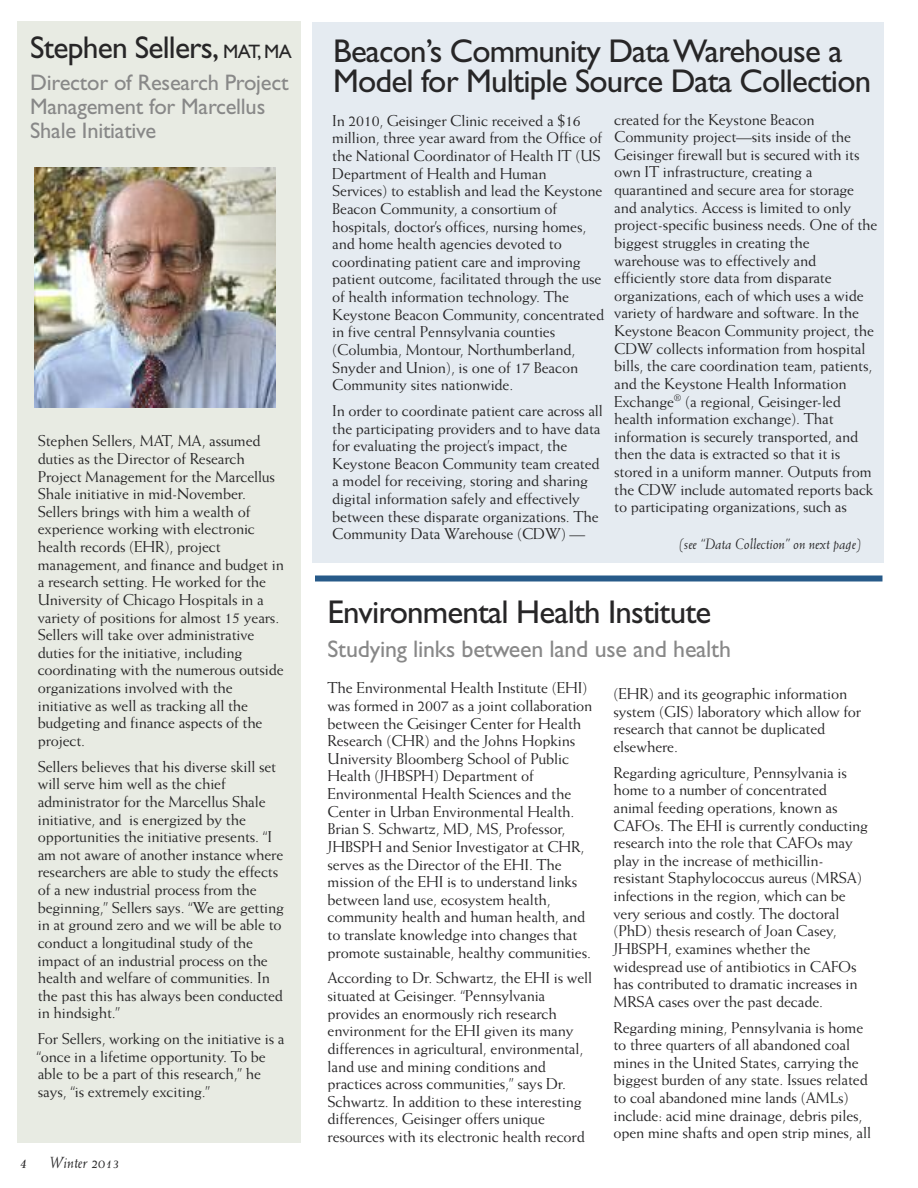
<style>
.page{position:relative;width:918px;height:1188px;background:#fff}
.page>*{position:absolute;margin:0;border:0;box-sizing:border-box;transform-origin:0 0}
.t1{font:33px/30px "Gill Sans";letter-spacing:-.025em;color:#272627}
.t2{font:31.5px "Gill Sans";letter-spacing:-.025em;color:#272627}
.t3{font:24px "Gill Sans";letter-spacing:-.01em;color:#888}
.t4{font:22.5px/24px "Gill Sans";letter-spacing:-.01em;color:#888}
.t5{font:italic 16.2px "Weiss";color:#272627}
.t6{font:15.75px/17.5px "Weiss";letter-spacing:-.01em;color:#272627}
.t7{font:italic 15px "Weiss";color:#272627}
.s1{font-size:19.5px}
.s2{font-size:18px}
</style>
<div class="page">
<div style="left:313px;top:22px;width:571px;height:541px;background:#e5ebf1"></div>
<div style="left:17px;top:22px;width:283px;height:1121px;background:#e8ebe3"></div>
<img style="left:35px;top:167px;width:240px;height:240px">
<div style="left:315px;top:576px;width:567px;height:6px;background:#275a89"></div>
<h2 class="t2" style="left:30px;top:35px;width:263px">Stephen Sellers, <span class="s1">MAT,MA</span></h2>
<h3 class="t4" style="left:30px;top:72px;width:260px">Director of Research Project<br>Management for Marcellus<br>Shale Initiative</h3>
<p class="t6" style="left:38px;top:433px;width:248px">Stephen Sellers, MAT, MA, assumed duties as the Director of Research Project Management for the Marcellus Shale initiative in mid-November.<br>Sellers brings with him a wealth of experience working with electronic health records (EHR), project management, and finance and budget in a research setting. He worked for the University of Chicago Hospitals in a variety of positions for almost 15 years.<br>Sellers will take over administrative duties for the initiative, including coordinating with the numerous outside organizations involved with the initiative as well as tracking all the budgeting and finance aspects of the project.</p>
<p class="t6" style="left:38px;top:759px;width:248px">Sellers believes that his diverse skill set will serve him well as the chief administrator for the Marcellus Shale initiative, and is energized by the opportunities the initiative presents. “I am not aware of another instance where researchers are able to study the effects of a new industrial process from the beginning,” Sellers says. “We are getting in at ground zero and we will be able to conduct a longitudinal study of the impact of an industrial process on the health and welfare of communities. In the past this has always been conducted in hindsight.”</p>
<p class="t6" style="left:36px;top:1031px;width:250px">For Sellers, working on the initiative is a “once in a lifetime opportunity. To be able to be a part of this research,” he says, “is extremely exciting.”</p>
<p class="t5" style="left:20px;top:1156px;width:102px"><span class="s2">4</span> Winter 2013</p>
<h1 class="t1" style="left:333px;top:39px;width:540px">Beacon’s Community DataWarehouse a<br>Model for Multiple Source Data Collection</h1>
<p class="t6" style="left:332px;top:113px;width:274px">In 2010, Geisinger Clinic received a $16 million, three year award from the Office of the National Coordinator of Health IT (US Department of Health and Human Services) to establish and lead the Keystone Beacon Community, a consortium of hospitals, doctor’s offices, nursing homes, and home health agencies devoted to coordinating patient care and improving patient outcome, facilitated through the use of health information technology. The Keystone Beacon Community, concentrated in five central Pennsylvania counties (Columbia, Montour, Northumberland, Snyder and Union), is one of 17 Beacon Community sites nationwide.</p>
<p class="t6" style="left:332px;top:403px;width:272px">In order to coordinate patient care across all the participating providers and to have data for evaluating the project’s impact, the Keystone Beacon Community team created a model for receiving, storing and sharing digital information safely and effectively between these disparate organizations. The Community Data Warehouse (CDW) —</p>
<p class="t6" style="left:614px;top:112px;width:265px">created for the Keystone Beacon Community project—sits inside of the Geisinger firewall but is secured with its own IT infrastructure, creating a quarantined and secure area for storage and analytics. Access is limited to only project-specific business needs. One of the biggest struggles in creating the warehouse was to effectively and efficiently store data from disparate organizations, each of which uses a wide variety of hardware and software. In the Keystone Beacon Community project, the CDW collects information from hospital bills, the care coordination team, patients, and the Keystone Health Information Exchange<sup>®</sup> (a regional, Geisinger-led health information exchange). That information is securely transported, and then the data is extracted so that it is stored in a uniform manner. Outputs from the CDW include automated reports back to participating organizations, such as</p>
<p class="t7" style="left:679px;top:538px;width:183px">(see “Data Collection” on next page)</p>
<h1 class="t1" style="left:328px;top:600px;width:385px">Environmental Health Institute</h1>
<h3 class="t3" style="left:328px;top:640px;width:405px">Studying links between land use and health</h3>
<p class="t6" style="left:328px;top:680px;width:266px">The Environmental Health Institute (EHI) was formed in 2007 as a joint collaboration between the Geisinger Center for Health Research (CHR) and the Johns Hopkins University Bloomberg School of Public Health (JHBSPH) Department of Environmental Health Sciences and the Center in Urban Environmental Health.<br>Brian S. Schwartz, MD, MS, Professor, JHBSPH and Senior Investigator at CHR, serves as the Director of the EHI. The mission of the EHI is to understand links between land use, ecosystem health, community health and human health, and to translate knowledge into changes that promote sustainable, healthy communities.</p>
<p class="t6" style="left:328px;top:970px;width:266px">According to Dr. Schwartz, the EHI is well situated at Geisinger. “Pennsylvania provides an enormously rich research environment for the EHI given its many differences in agricultural, environmental, land use and mining conditions and practices across communities,” says Dr.<br>Schwartz. In addition to these interesting differences, Geisinger offers unique resources with its electronic health record</p>
<p class="t6" style="left:613px;top:686px;width:249px">(EHR) and its geographic information system (GIS) laboratory which allow for research that cannot be duplicated elsewhere.</p>
<p class="t6" style="left:613px;top:765px;width:256px">Regarding agriculture, Pennsylvania is home to a number of concentrated animal feeding operations, known as CAFOs. The EHI is currently conducting research into the role that CAFOs may play in the increase of methicillin&shy;resistant Staphylococcus aureus (MRSA) infections in the region, which can be very serious and costly. The doctoral (PhD) thesis research of Joan Casey, JHBSPH, examines whether the widespread use of antibiotics in CAFOs has contributed to dramatic increases in MRSA cases over the past decade.</p>
<p class="t6" style="left:613px;top:1019px;width:259px">Regarding mining, Pennsylvania is home to three quarters of all abandoned coal mines in the United States, carrying the biggest burden of any state. Issues related to coal abandoned mine lands (AMLs) include: acid mine drainage, debris piles, open mine shafts and open strip mines, all</p>
</div>
